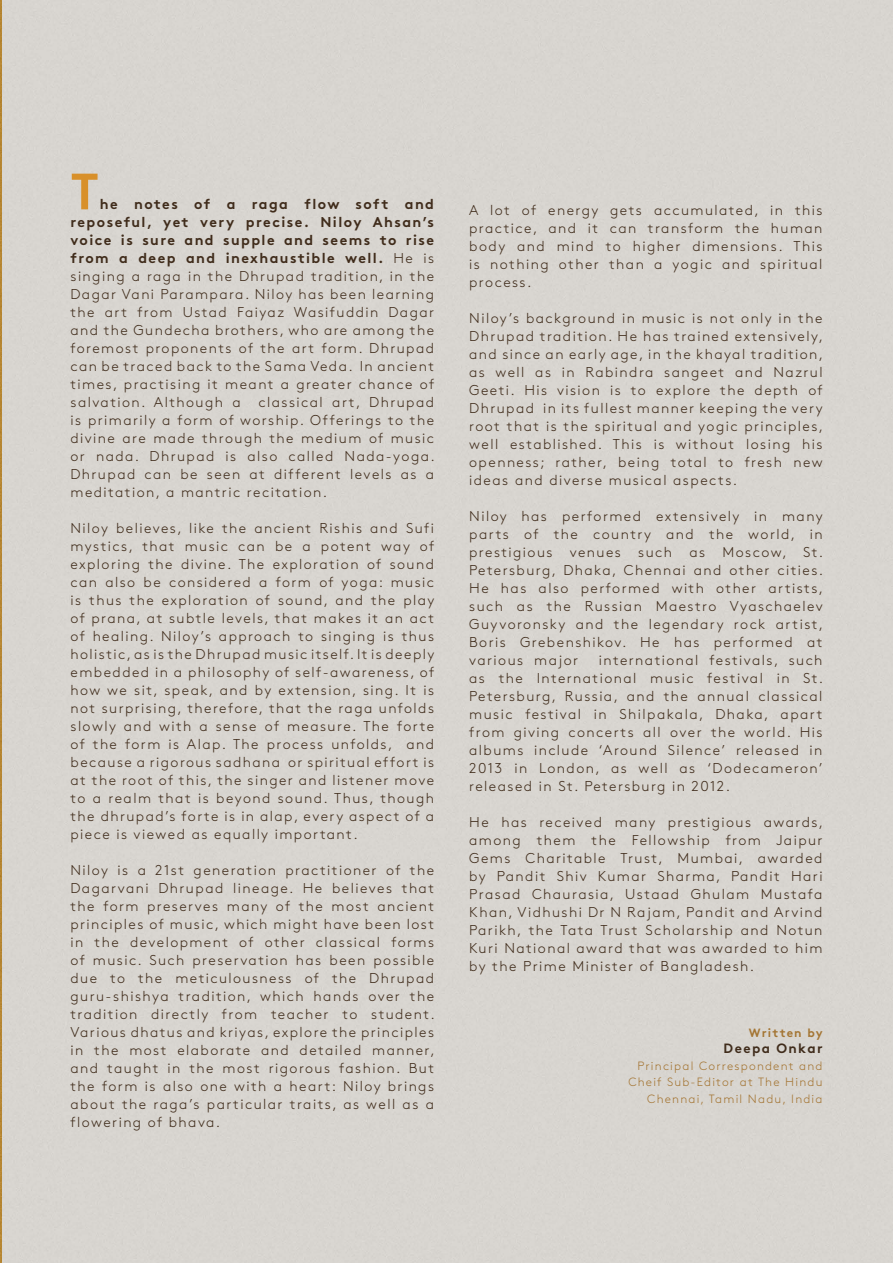
<style>
.page{position:relative;width:893px;height:1263px;background:#d8d5d0}
.page>*{position:absolute;margin:0;border:0;box-sizing:border-box;transform-origin:0 0}
.t1{font:51px "Brown Bold Alt";color:#d8902a}
.t2{font:300 14.25px/18px "Brown";letter-spacing:.1em;color:#402c1b;text-align:justify}
.t3{font:13.5px "Brown Bold Alt";letter-spacing:.1em;color:#402c1b}
.t4{font:300 12px "Brown";letter-spacing:.1em;color:#a47533}
.t5{font:12px "Brown Bold Alt";letter-spacing:.1em;color:#a47533}
.s1{font-family:"Brown Bold Alt";font-weight:400}
</style>
<div class="page">
<p class="t1" style="left:71px;top:150px;width:30px">T</p>
<p class="t2" style="left:71px;top:194px;width:366px;text-indent:29px"><span class="s1">he notes of a raga flow soft and reposeful, yet very precise. Niloy Ahsan’s voice is sure and supple and seems to rise from a deep and inexhaustible well.</span> He is singing a raga in the Dhrupad tradition, in the Dagar Vani Parampara. Niloy has been learning the art from Ustad Faiyaz Wasifuddin Dagar and the Gundecha brothers, who are among the foremost proponents of the art form. Dhrupad can be traced back to the Sama Veda. In ancient times, practising it meant a greater chance of salvation. Although a classical art, Dhrupad is primarily a form of worship. Offerings to the divine are made through the medium of music or nada. Dhrupad is also called Nada-yoga.<br>Dhrupad can be seen at different levels as a meditation, a mantric recitation.</p>
<p class="t2" style="left:71px;top:518px;width:365px">Niloy believes, like the ancient Rishis and Sufi mystics, that music can be a potent way of exploring the divine. The exploration of sound can also be considered a form of yoga: music is thus the exploration of sound, and the play of prana, at subtle levels, that makes it an act of healing. Niloy’s approach to singing is thus holistic, as is the Dhrupad music itself. It is deeply embedded in a philosophy of self-awareness, of how we sit, speak, and by extension, sing. It is not surprising, therefore, that the raga unfolds slowly and with a sense of measure. The forte of the form is Alap. The process unfolds, and because a rigorous sadhana or spiritual effort is at the root of this, the singer and listener move to a realm that is beyond sound. Thus, though the dhrupad’s forte is in alap, every aspect of a piece is viewed as equally important.</p>
<p class="t2" style="left:71px;top:860px;width:366px">Niloy is a 21st generation practitioner of the Dagarvani Dhrupad lineage. He believes that the form preserves many of the most ancient principles of music, which might have been lost in the development of other classical forms of music. Such preservation has been possible due to the meticulousness of the Dhrupad guru-shishya tradition, which hands over the tradition directly from teacher to student.<br>Various dhatus and kriyas, explore the principles in the most elaborate and detailed manner, and taught in the most rigorous fashion. But the form is also one with a heart: Niloy brings about the raga’s particular traits, as well as a flowering of bhava.</p>
<p class="t2" style="left:469px;top:200px;width:355px">A lot of energy gets accumulated, in this practice, and it can transform the human body and mind to higher dimensions. This is nothing other than a yogic and spiritual process.</p>
<p class="t2" style="left:469px;top:308px;width:356px">Niloy’s background in music is not only in the Dhrupad tradition. He has trained extensively, and since an early age, in the khayal tradition, as well as in Rabindra sangeet and Nazrul Geeti. His vision is to explore the depth of Dhrupad in its fullest manner keeping the very root that is the spiritual and yogic principles, well established. This is without losing his openness; rather, being total to fresh new ideas and diverse musical aspects.</p>
<p class="t2" style="left:469px;top:506px;width:356px">Niloy has performed extensively in many parts of the country and the world, in prestigious venues such as Moscow, St.<br>Petersburg, Dhaka, Chennai and other cities.<br>He has also performed with other artists, such as the Russian Maestro Vyaschaelev Guyvoronsky and the legendary rock artist, Boris Grebenshikov. He has performed at various major</p>
<p class="t2" style="left:469px;top:650px;width:355px;text-indent:130px">international festivals, such as the International music festival in St.<br>Petersburg, Russia, and the annual classical music festival in Shilpakala, Dhaka, apart from giving concerts all over the world. His albums include ‘Around Silence’ released in 2013 in London, as well as ‘Dodecameron’ released in St. Petersburg in 2012.</p>
<p class="t2" style="left:469px;top:812px;width:356px">He has received many prestigious awards, among them the Fellowship from Jaipur Gems Charitable Trust, Mumbai, awarded by Pandit Shiv Kumar Sharma, Pandit Hari Prasad Chaurasia, Ustaad Ghulam Mustafa Khan, Vidhushi Dr N Rajam, Pandit and Arvind Parikh, the Tata Trust Scholarship and Notun Kuri National award that was awarded to him by the Prime Minister of Bangladesh.</p>
<p class="t5" style="left:749px;top:1023px;width:75px">Written by</p>
<p class="t3" style="left:724px;top:1038px;width:100px">Deepa Onkar</p>
<p class="t4" style="left:637px;top:1057px;width:187px">Principal Correspondent and</p>
<p class="t4" style="left:628px;top:1073px;width:196px">Cheif Sub-Editor at The Hindu</p>
<p class="t4" style="left:647px;top:1090px;width:177px">Chennai, Tamil Nadu, India</p>
</div>
